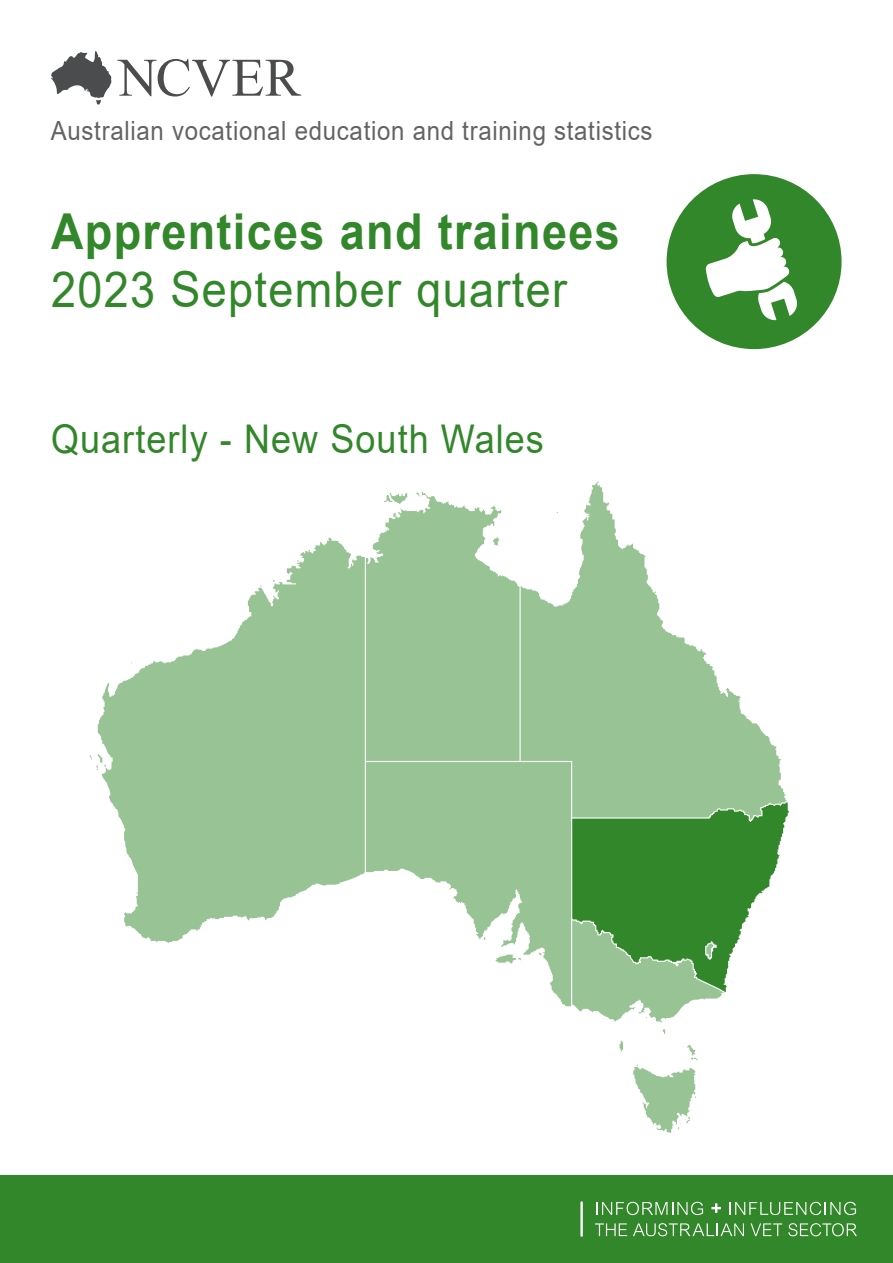
<style>
.page{position:relative;width:893px;height:1263px;background:#fff}
.page>*{position:absolute;margin:0;border:0;box-sizing:border-box;transform-origin:0 0}
.t1{font:700 49.5px "Arial";letter-spacing:.03em;color:#32872a;scale:.91 1}
.t2{font:49.5px "Arial";letter-spacing:.03em;color:#32872a;scale:.91 1}
.t3{font:39.6px "Arial";letter-spacing:.03em;color:#32872a;scale:.91 1}
.t4{font:26.4px "Arial";letter-spacing:.03em;color:#636366;scale:.91 1}
</style>
<div class="page">
<div style="left:0;top:1175px;width:893px;height:88px;background:#32872a"></div>
<svg style="left:521px;top:482px;width:265px;height:338px;fill:#98c394"></svg>
<svg style="left:90px;top:755px;width:8px;height:16px"></svg>
<svg style="left:98px;top:537px;width:267px;height:406px;fill:#98c394"></svg>
<svg style="left:366px;top:489px;width:153px;height:272px;background:#a6cba3"></svg>
<svg style="left:662px;top:1029px;width:4px;height:5px"></svg>
<svg style="left:572px;top:802px;width:217px;height:221px"></svg>
<svg style="left:366px;top:762px;width:205px;height:244px;fill:#98c394"></svg>
<svg style="left:620px;top:1040px;width:3px;height:12px"></svg>
<svg style="left:633px;top:1044px;width:64px;height:89px"></svg>
<svg style="left:51px;top:51px;width:250px;height:54px"></svg>
<svg style="left:596px;top:1202px;width:107px;height:13px"></svg>
<svg style="left:711px;top:1203px;width:10px;height:10px"></svg>
<svg style="left:730px;top:1202px;width:126px;height:13px"></svg>
<svg style="left:595px;top:1223px;width:32px;height:13px"></svg>
<svg style="left:633px;top:1223px;width:111px;height:13px"></svg>
<svg style="left:750px;top:1223px;width:32px;height:13px"></svg>
<svg style="left:788px;top:1223px;width:69px;height:13px"></svg>
<hr style="left:580px;top:1201px;width:3px;height:36px;background:#fff">
<div style="left:667px;top:174px;width:174px;height:175px;background:#32872a;border-radius:50%"></div>
<svg style="left:706px;top:199px;width:91px;height:122px"></svg>
<p class="t4" style="left:51px;top:113px;width:663px">Australian vocational education and training statistics</p>
<p class="t1" style="left:51px;top:196px;width:626px">Apprentices and trainees</p>
<p class="t2" style="left:51px;top:256px;width:569px">2023 September quarter</p>
<p class="t3" style="left:51px;top:411px;width:543px">Quarterly - New South Wales</p>
</div>
